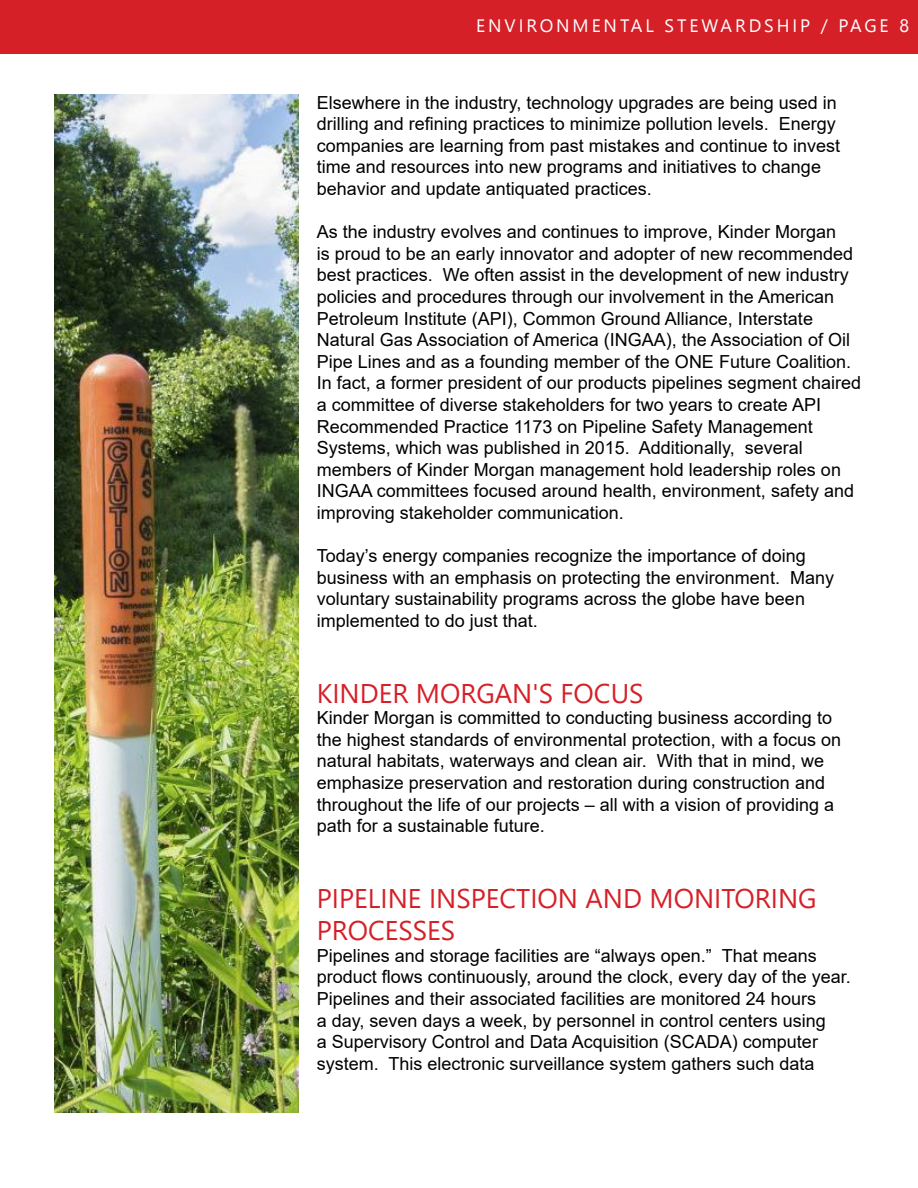
<style>
.page{position:relative;width:918px;height:1188px;background:#fff}
.page>*{position:absolute;margin:0;border:0;box-sizing:border-box;transform-origin:0 0}
.t1{font:27px/32.4px "Segoe UI";color:#d52028}
.t2{font:18px/21.6px "Arial";color:#000}
.t3{font:18px "Segoe UI Historic";letter-spacing:.16em;color:#fff}
</style>
<div class="page">
<div style="left:0;top:0;width:918px;height:54px;background:#d52028"></div>
<img style="left:54px;top:94px;width:245px;height:1019px">
<p class="t3" style="left:476px;top:16px;width:434px">ENVIRONMENTAL STEWARDSHIP / PAGE 8</p>
<p class="t2" style="left:317px;top:91px;width:525px">Elsewhere in the industry, technology upgrades are being used in drilling and refining practices to minimize pollution levels. Energy companies are learning from past mistakes and continue to invest time and resources into new programs and initiatives to change behavior and update antiquated practices.</p>
<p class="t2" style="left:317px;top:221px;width:546px">As the industry evolves and continues to improve, Kinder Morgan<br>is proud to be an early innovator and adopter of new recommended best practices. We often assist in the development of new industry policies and procedures through our involvement in the American Petroleum Institute (API), Common Ground Alliance, Interstate Natural Gas Association of America (INGAA), the Association of Oil Pipe Lines and as a founding member of the ONE Future Coalition.<br>In fact, a former president of our products pipelines segment chaired a committee of diverse stakeholders for two years to create API Recommended Practice 1173 on Pipeline Safety Management Systems, which was published in 2015. Additionally, several members of Kinder Morgan management hold leadership roles on INGAA committees focused around health, environment, safety and improving stakeholder communication.</p>
<p class="t2" style="left:317px;top:545px;width:519px">Today’s energy companies recognize the importance of doing business with an emphasis on protecting the environment. Many voluntary sustainability programs across the globe have been implemented to do just that.</p>
<h1 class="t1" style="left:317px;top:674px;width:328px">KINDER MORGAN'S FOCUS</h1>
<p class="t2" style="left:317px;top:707px;width:526px">Kinder Morgan is committed to conducting business according to the highest standards of environmental protection, with a focus on natural habitats, waterways and clean air. With that in mind, we emphasize preservation and restoration during construction and throughout the life of our projects – all with a vision of providing a path for a sustainable future.</p>
<h1 class="t1" style="left:317px;top:880px;width:501px">PIPELINE INSPECTION AND MONITORING<br>PROCESSES</h1>
<p class="t2" style="left:317px;top:944px;width:535px">Pipelines and storage facilities are “always open.” That means product flows continuously, around the clock, every day of the year.<br>Pipelines and their associated facilities are monitored 24 hours<br>a day, seven days a week, by personnel in control centers using<br>a Supervisory Control and Data Acquisition (SCADA) computer system. This electronic surveillance system gathers such data</p>
</div>
